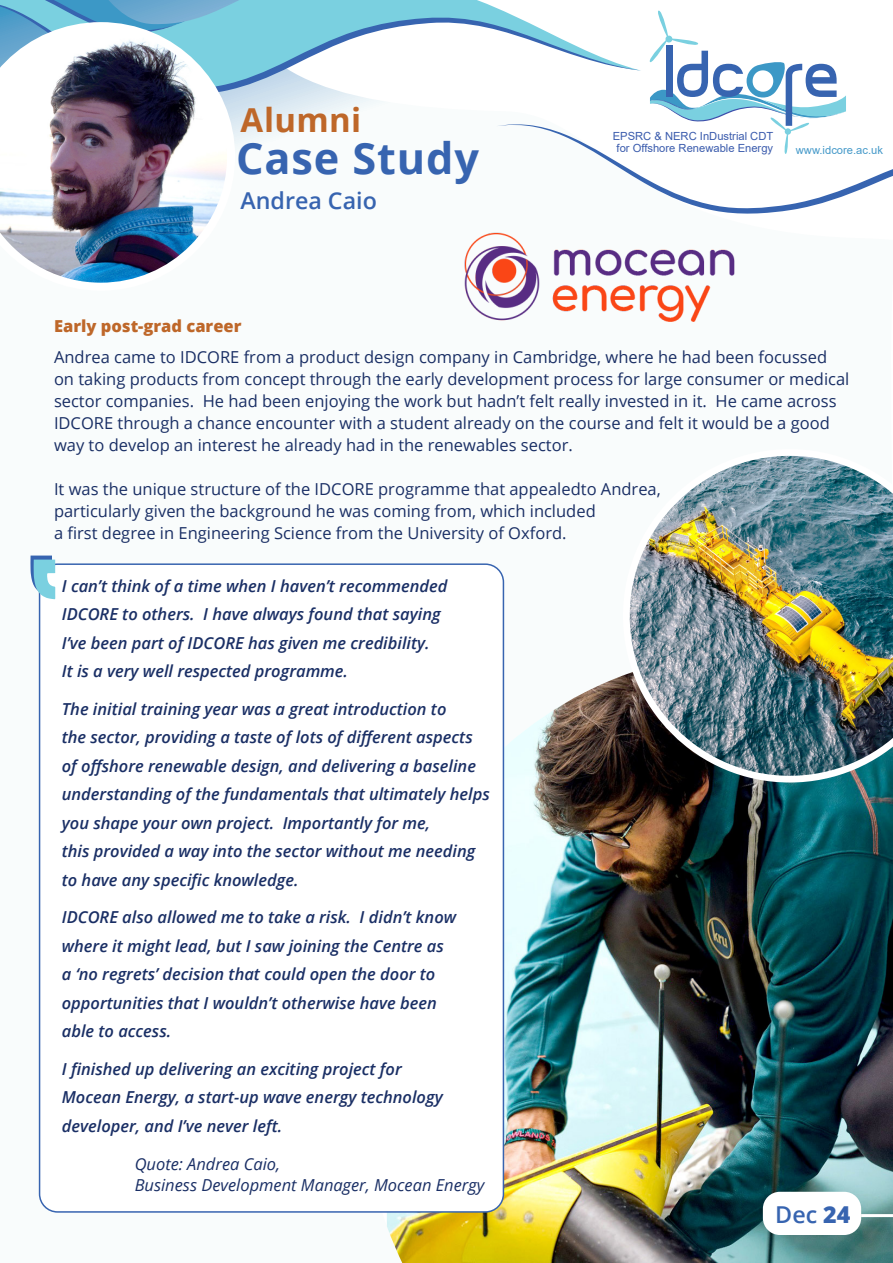
<style>
.page{position:relative;width:893px;height:1263px;background:#fff}
.page>*{position:absolute;margin:0;border:0;box-sizing:border-box;transform-origin:0 0}
.t1{font:700 43.2px "Open Sans";letter-spacing:.02em;color:#3764b0}
.t2{font:700 33px "Open Sans";letter-spacing:.01em;color:#be6729}
.t3{font:600 23.25px "Open Sans";color:#3764b0}
.Quotation{font:italic 600 16.5px/28.5px "Open Sans";color:#1a2f65}
.t4{font:16.5px/22px "Open Sans";color:#1a2f65}
.t5{font:italic 16.5px/21px "Open Sans";color:#1a2f65}
.t6{font:800 16.5px "Open Sans";color:#be6729}
.t7{font:11.25px/12px "Arial";color:#3b5cad;text-align:center}
.t8{font:11.25px "Arial";color:#4599c9}
.s1{font-weight:800}
</style>
<div class="page">
<img style="left:387px;top:675px;width:506px;height:588px">
<svg style="left:38px;top:563px;width:467px;height:650px"></svg>
<div style="left:763px;top:1192px;width:98px;height:43px;background:#fff;border-radius:17px"></div>
<hr style="left:861px;top:1214px;width:32px;height:3px;background:#fff">
<svg style="left:185px;top:0;width:314px;height:97px"></svg>
<svg style="left:0;top:0;width:185px;height:22px;background:#5ea9ce"></svg>
<svg style="left:0;top:22px;width:235px;height:122px"></svg>
<img style="left:0;top:30px;width:227px;height:253px">
<svg style="left:496px;top:9px;width:397px;height:205px"></svg>
<img style="left:464px;top:232px;width:271px;height:90px">
<img style="left:623px;top:455px;width:270px;height:327px">
<svg style="left:30px;top:555px;width:25px;height:44px"></svg>
<p class="t2" style="left:240px;top:97px;width:122px">Alumni</p>
<p class="t1" style="left:236px;top:128px;width:244px">Case Study</p>
<p class="t3" style="left:240px;top:184px;width:138px">Andrea Caio</p>
<p class="t7" style="left:613px;top:130px;width:162px">EPSRC &amp; NERC InDustrial CDT for Offshore Renewable Energy</p>
<p class="t8" style="left:796px;top:142px;width:89px">www.idcore.ac.uk</p>
<p class="t6" style="left:54px;top:313px;width:189px">Early post-grad career</p>
<p class="t4" style="left:54px;top:345px;width:797px">Andrea came to IDCORE from a product design company in Cambridge, where he had been focussed on taking products from concept through the early development process for large consumer or medical sector companies. He had been enjoying the work but hadn’t felt really invested in it. He came across IDCORE through a chance encounter with a student already on the course and felt it would be a good way to develop an interest he already had in the renewables sector.</p>
<p class="t4" style="left:54px;top:478px;width:608px">It was the unique structure of the IDCORE programme that appealedto Andrea,</p>
<p class="t4" style="left:54px;top:500px;width:543px">particularly given the background he was coming from, which included</p>
<p class="t4" style="left:54px;top:522px;width:514px">a first degree in Engineering Science from the University of Oxford.</p>
<p class="Quotation" style="left:62px;top:571px;width:387px">I can’t think of a time when I haven’t recommended</p>
<p class="Quotation" style="left:62px;top:600px;width:380px">IDCORE to others. I have always found that saying<br>I’ve been part of IDCORE has given me credibility.<br>It is a very well respected programme.</p>
<p class="Quotation" style="left:62px;top:694px;width:429px">The initial training year was a great introduction to<br>the sector, providing a taste of lots of different aspects of offshore renewable design, and delivering a baseline understanding of the fundamentals that ultimately helps you shape your own project. Importantly for me,</p>
<p class="Quotation" style="left:62px;top:837px;width:415px">this provided a way into the sector without me needing</p>
<p class="Quotation" style="left:62px;top:865px;width:238px">to have any specific knowledge.</p>
<p class="Quotation" style="left:62px;top:903px;width:396px">IDCORE also allowed me to take a risk. I didn’t know where it might lead, but I saw joining the Centre as a ‘no regrets’ decision that could open the door to opportunities that I wouldn’t otherwise have been able to access.</p>
<p class="Quotation" style="left:62px;top:1054px;width:341px">I finished up delivering an exciting project for</p>
<p class="Quotation" style="left:62px;top:1083px;width:382px">Mocean Energy, a start-up wave energy technology developer, and I’ve never left.</p>
<p class="t5" style="left:135px;top:1153px;width:351px">Quote: Andrea Caio,<br>Business Development Manager, Mocean Energy</p>
<p class="t3" style="left:775px;top:1198px;width:77px">Dec <span class="s1">24</span></p>
</div>
